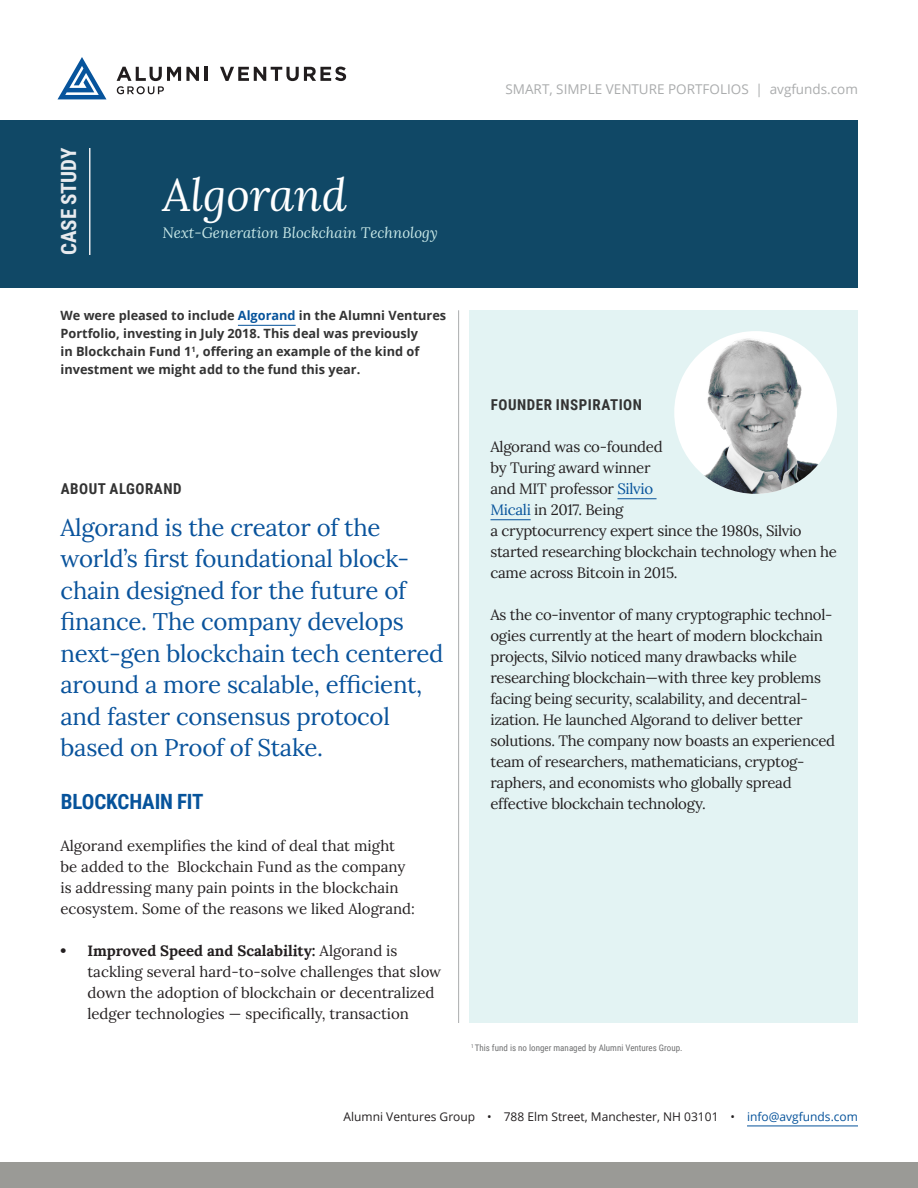
<style>
.page{position:relative;width:918px;height:1188px;background:#fff}
.page>*{position:absolute;margin:0;border:0;box-sizing:border-box;transform-origin:0 0}
.t1{font:italic 45px "Lora";color:#fff}
.Large_P{font:24px/31.5px "Lora";letter-spacing:-.01em;color:#09539c}
.t2{font:700 21px "Roboto Condensed";letter-spacing:-.005em;color:#06539b}
.t3{font:700 21px "Roboto Condensed";letter-spacing:-.005em;color:#e8eaee}
.t4{font:15px/21px "Lora";letter-spacing:-.02em;color:#231f20}
.t5{font:15px/21px "Lora";color:#231f20}
.t6{font:italic 15px "Lora";color:#c8e8e7}
.t7{font:700 15px "Roboto Condensed";letter-spacing:.035em;color:#333}
.t8{font:13.5px "Open Sans";color:#aaacad}
.Intro_Text{font:700 12.75px/18px "Open Sans";color:#333}
.t9{font:12px "Open Sans";color:#231f20}
.Disclaimer{font:9px "Roboto Condensed";color:#707172}
.s1{color:#06539b}
.s2{font-weight:700}
</style>
<div class="page">
<hr style="left:238px;top:325px;width:58px;height:1px;background:#06539b">
<div style="left:470px;top:310px;width:388px;height:713px;background:#e3f3f3"></div>
<hr style="left:205px;top:67px;width:3px;height:14px;background:#211d1e">
<svg style="left:220px;top:67px;width:126px;height:14px"></svg>
<svg style="left:117px;top:67px;width:82px;height:27px"></svg>
<svg style="left:58px;top:57px;width:48px;height:42px"></svg>
<div style="left:0;top:120px;width:858px;height:168px;background:#104866"></div>
<div style="left:0;top:1162px;width:918px;height:26px;background:#9a9a96"></div>
<hr style="left:89px;top:148px;width:1px;height:107px;background:#e8eaee">
<hr style="left:747px;top:1126px;width:111px;height:1px;background:#06539b">
<hr style="left:458px;top:310px;width:1px;height:713px;background:#aaacae">
<img style="left:674px;top:331px;width:163px;height:163px;border-radius:81px">
<hr style="left:617px;top:498px;width:40px;height:1px;background:#06539b">
<hr style="left:490px;top:519px;width:41px;height:1px;background:#06539b">
<h2 class="t3" style="left:54px;top:255px;width:108px;rotate:-90deg">CASE STUDY</h2>
<p class="t1" style="left:162px;top:165px;width:186px">Algorand</p>
<p class="t6" style="left:162px;top:223px;width:277px">Next-Generation Blockchain Technology</p>
<p class="Intro_Text" style="left:60px;top:306px;width:387px">We were pleased to include <span class="s1">Algorand</span> in the Alumni Ventures Portfolio, investing in July 2018. This deal was previously<br>in Blockchain Fund 1<sup>1</sup>, offering an example of the kind of investment we might add to the fund this year.</p>
<h3 class="t7" style="left:61px;top:478px;width:122px">ABOUT ALGORAND</h3>
<p class="Large_P" style="left:60px;top:510px;width:385px">Algorand is the creator of the world’s first foundational block&shy;chain designed for the future of finance. The company develops next-gen blockchain tech centered around a more scalable, efficient, and faster consensus protocol based on Proof of Stake.</p>
<h2 class="t2" style="left:61px;top:786px;width:144px">BLOCKCHAIN FIT</h2>
<p class="t5" style="left:60px;top:834px;width:356px">Algorand exemplifies the kind of deal that might be added to the Blockchain Fund as the company is addressing many pain points in the blockchain ecosystem. Some of the reasons we liked Alogrand:</p>
<p class="t5" style="left:87px;top:939px;width:355px;text-indent:-27px"><span class="s2">• Improved Speed and Scalability:</span> Algorand is tackling several hard-to-solve challenges that slow down the adoption of blockchain or decentralized ledger technologies — specifically, transaction</p>
<p class="t8" style="left:506px;top:80px;width:354px">SMART, SIMPLE VENTURE PORTFOLIOS | avgfunds.com</p>
<p class="t7" style="left:491px;top:394px;width:153px">FOUNDER INSPIRATION</p>
<p class="t4" style="left:490px;top:435px;width:348px">Algorand was co-founded<br>by Turing award winner<br>and MIT professor <span class="s1">Silvio<br>Micali</span> in 2017. Being<br>a cryptocurrency expert since the 1980s, Silvio started researching blockchain technology when he came across Bitcoin in 2015.</p>
<p class="t4" style="left:490px;top:603px;width:346px">As the co-inventor of many cryptographic technol&shy;ogies currently at the heart of modern blockchain projects, Silvio noticed many drawbacks while researching blockchain—with three key problems facing being security, scalability, and decentral&shy;ization. He launched Algorand to deliver better solutions. The company now boasts an experienced team of researchers, mathematicians, cryptog&shy;raphers, and economists who globally spread effective blockchain technology.</p>
<p class="Disclaimer" style="left:471px;top:1042px;width:213px"><sup>1</sup> This fund is no longer managed by Alumni Ventures Group.</p>
<p class="t9" style="left:344px;top:1108px;width:516px">Alumni Ventures Group • 788 Elm Street, Manchester, NH 03101 • <span class="s1">info@avgfunds.com</span></p>
</div>
